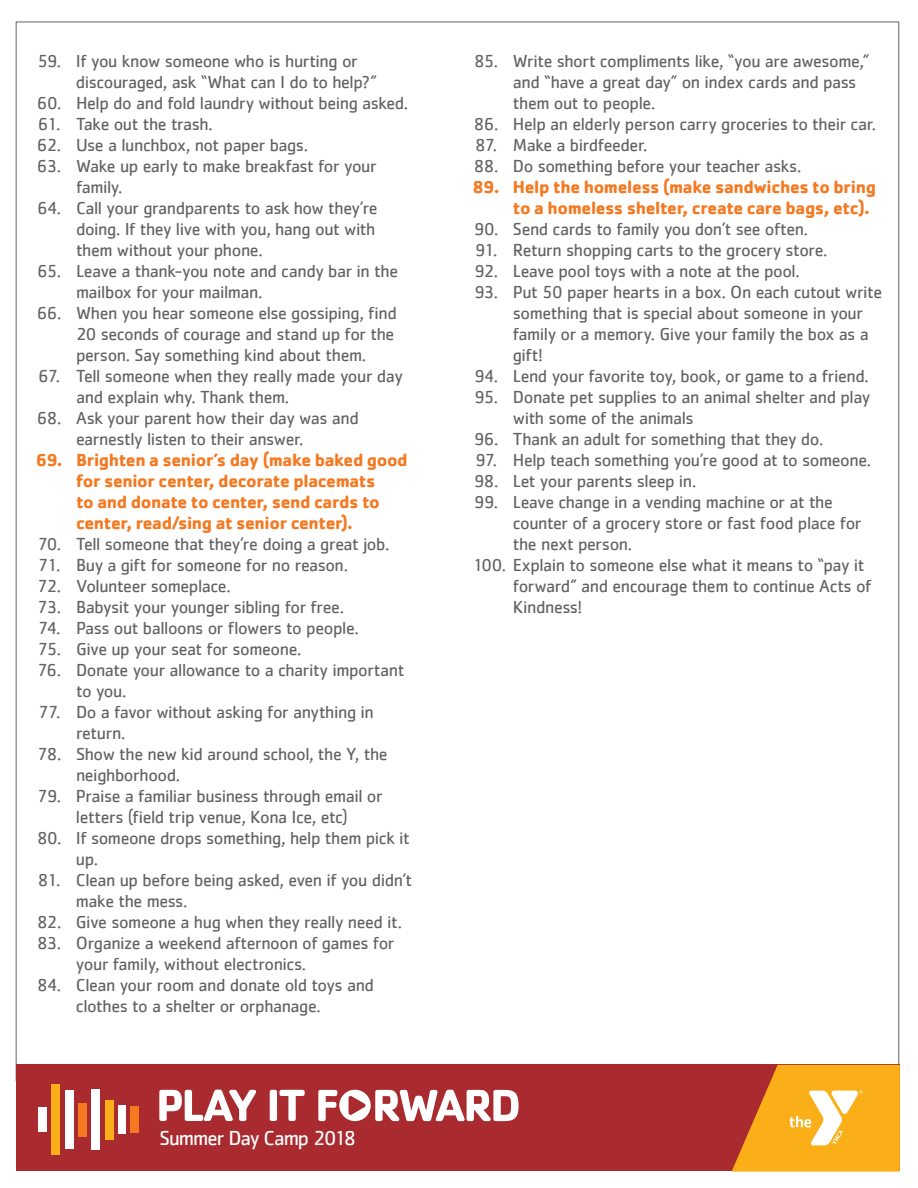
<style>
.page{position:relative;width:918px;height:1188px;background:#fff}
.page>*{position:absolute;margin:0;border:0;box-sizing:border-box;transform-origin:0 0}
.t1{font:21px "Cachet";letter-spacing:-.05em;color:#fff}
.t2{font:18px/21px "Cachet";letter-spacing:-.025em;color:#636366}
.t3{font:700 18px/21px "Cachet";letter-spacing:-.02em;color:#f47921}
</style>
<div class="page">
<div style="left:17px;top:1065px;width:883px;height:106px;background:#a92b30"></div>
<svg style="left:732px;top:1065px;width:168px;height:107px;background:#eea330"></svg>
<div style="left:130px;top:1106px;width:9px;height:27px;background:#f47921"></div>
<div style="left:118px;top:1105px;width:8px;height:29px;background:#fff"></div>
<div style="left:105px;top:1100px;width:8px;height:39px;background:#faaf18"></div>
<div style="left:92px;top:1089px;width:8px;height:61px;background:#fff"></div>
<div style="left:78px;top:1103px;width:9px;height:34px;background:#f47921"></div>
<div style="left:65px;top:1090px;width:8px;height:59px;background:#fff"></div>
<div style="left:39px;top:1107px;width:8px;height:25px;background:#fff"></div>
<div style="left:52px;top:1084px;width:8px;height:71px;background:#faaf18"></div>
<svg style="left:159px;top:1090px;width:97px;height:31px"></svg>
<svg style="left:270px;top:1090px;width:35px;height:31px"></svg>
<svg style="left:318px;top:1090px;width:201px;height:31px"></svg>
<p class="t2" style="left:76px;top:50px;width:303px;text-indent:-39px">59. If you know someone who is hurting or discouraged, ask “What can I do to help?”</p>
<p class="t2" style="left:37px;top:92px;width:373px">60. Help do and fold laundry without being asked.</p>
<p class="t2" style="left:38px;top:113px;width:176px">61. Take out the trash.</p>
<p class="t2" style="left:37px;top:134px;width:272px">62. Use a lunchbox, not paper bags.</p>
<p class="t2" style="left:76px;top:155px;width:302px;text-indent:-39px">63. Wake up early to make breakfast for your family.</p>
<p class="t2" style="left:76px;top:197px;width:303px;text-indent:-39px">64. Call your grandparents to ask how they’re doing. If they live with you, hang out with them without your phone.</p>
<p class="t2" style="left:76px;top:260px;width:324px;text-indent:-39px">65. Leave a thank-you note and candy bar in the mailbox for your mailman.</p>
<p class="t2" style="left:76px;top:302px;width:322px;text-indent:-39px">66. When you hear someone else gossiping, find<br>20 seconds of courage and stand up for the person. Say something kind about them.</p>
<p class="t2" style="left:76px;top:365px;width:328px;text-indent:-38px">67. Tell someone when they really made your day and explain why. Thank them.</p>
<p class="t2" style="left:76px;top:407px;width:284px;text-indent:-39px">68. Ask your parent how their day was and earnestly listen to their answer.</p>
<p class="t3" style="left:76px;top:448px;width:333px;text-indent:-40px">69. Brighten a senior’s day (make baked good for senior center, decorate placemats<br>to and donate to center, send cards to center, read/sing at senior center).</p>
<p class="t2" style="left:37px;top:533px;width:353px">70. Tell someone that they’re doing a great job.</p>
<p class="t2" style="left:38px;top:554px;width:312px">71. Buy a gift for someone for no reason.</p>
<p class="t2" style="left:37px;top:575px;width:195px">72. Volunteer someplace.</p>
<p class="t2" style="left:37px;top:596px;width:308px">73. Babysit your younger sibling for free.</p>
<p class="t2" style="left:38px;top:617px;width:322px">74. Pass out balloons or flowers to people.</p>
<p class="t2" style="left:37px;top:638px;width:266px">75. Give up your seat for someone.</p>
<p class="t2" style="left:76px;top:659px;width:330px;text-indent:-39px">76. Donate your allowance to a charity important to you.</p>
<p class="t2" style="left:76px;top:701px;width:299px;text-indent:-38px">77. Do a favor without asking for anything in return.</p>
<p class="t2" style="left:76px;top:743px;width:313px;text-indent:-39px">78. Show the new kid around school, the Y, the neighborhood.</p>
<p class="t2" style="left:37px;top:785px;width:347px;text-align:center">79. Praise a familiar business through email or letters (field trip venue, Kona Ice, etc)</p>
<p class="t2" style="left:76px;top:827px;width:335px;text-indent:-39px">80. If someone drops something, help them pick it up.</p>
<p class="t2" style="left:76px;top:869px;width:338px;text-indent:-38px">81. Clean up before being asked, even if you didn’t make the mess.</p>
<p class="t2" style="left:37px;top:911px;width:366px">82. Give someone a hug when they really need it.</p>
<p class="t2" style="left:76px;top:932px;width:320px;text-indent:-39px">83. Organize a weekend afternoon of games for your family, without electronics.</p>
<p class="t2" style="left:76px;top:974px;width:300px;text-indent:-39px">84. Clean your room and donate old toys and clothes to a shelter or orphanage.</p>
<p class="t1" style="left:159px;top:1125px;width:198px">Summer Day Camp 2018</p>
<p class="t2" style="left:513px;top:50px;width:358px;text-indent:-39px">85. Write short compliments like, “you are awesome,” and “have a great day” on index cards and pass them out to people.</p>
<p class="t2" style="left:474px;top:113px;width:404px">86. Help an elderly person carry groceries to their car.</p>
<p class="t2" style="left:475px;top:134px;width:174px">87. Make a birdfeeder.</p>
<p class="t2" style="left:474px;top:155px;width:329px">88. Do something before your teacher asks.</p>
<p class="t3" style="left:513px;top:176px;width:365px;text-indent:-40px">89. Help the homeless (make sandwiches to bring to a homeless shelter, create care bags, etc).</p>
<p class="t2" style="left:474px;top:218px;width:336px">90. Send cards to family you don’t see often.</p>
<p class="t2" style="left:475px;top:239px;width:354px">91. Return shopping carts to the grocery store.</p>
<p class="t2" style="left:474px;top:260px;width:327px">92. Leave pool toys with a note at the pool.</p>
<p class="t2" style="left:513px;top:281px;width:371px;text-indent:-39px">93. Put 50 paper hearts in a box. On each cutout write something that is special about someone in your family or a memory. Give your family the box as a gift!</p>
<p class="t2" style="left:474px;top:365px;width:396px">94. Lend your favorite toy, book, or game to a friend.</p>
<p class="t2" style="left:513px;top:386px;width:359px;text-indent:-39px">95. Donate pet supplies to an animal shelter and play with some of the animals</p>
<p class="t2" style="left:474px;top:428px;width:351px">96. Thank an adult for something that they do.</p>
<p class="t2" style="left:475px;top:449px;width:398px">97. Help teach something you’re good at to someone.</p>
<p class="t2" style="left:474px;top:470px;width:224px">98. Let your parents sleep in.</p>
<p class="t2" style="left:474px;top:491px;width:360px">99. Leave change in a vending machine or at the</p>
<p class="t2" style="left:513px;top:512px;width:350px">counter of a grocery store or fast food place for</p>
<p class="t2" style="left:513px;top:533px;width:121px">the next person.</p>
<p class="t2" style="left:472px;top:554px;width:394px">100. Explain to someone else what it means to “pay it</p>
<p class="t2" style="left:513px;top:575px;width:360px">forward” and encourage them to continue Acts of</p>
<p class="t2" style="left:513px;top:596px;width:71px">Kindness!</p>
</div>
